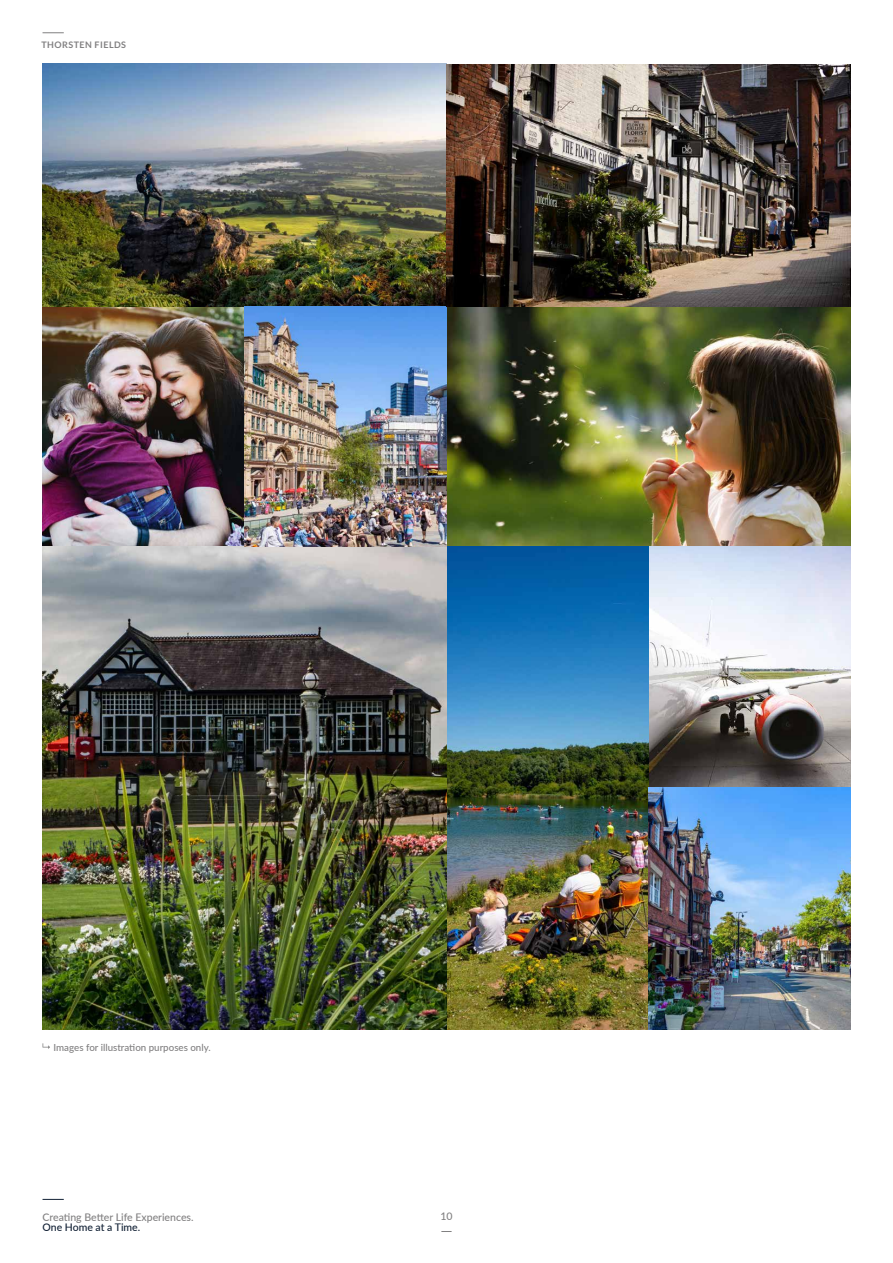
<style>
.page{position:relative;width:893px;height:1263px;background:#fff}
.page>*{position:absolute;margin:0;border:0;box-sizing:border-box;transform-origin:0 0}
.t1{font:500 10.5px "Lato";color:#818081}
.t2{font:500 10.5px "Lato";color:#122135}
.t3{font:500 9.75px "Lato";color:#818081}
.t4{font:700 9px "Lato";letter-spacing:.05em;color:#818081}
</style>
<div class="page">
<img style="left:43px;top:64px;width:807px;height:965px">
<svg style="left:43px;top:1043px;width:7px;height:6px"></svg>
<svg style="left:43px;top:33px;width:21px;height:1px"></svg>
<svg style="left:43px;top:1199px;width:21px;height:1px"></svg>
<p class="t4" style="left:41px;top:40px;width:86px">THORSTEN FIELDS</p>
<p class="t3" style="left:54px;top:1040px;width:159px">Images for illustration purposes only.</p>
<p class="t1" style="left:43px;top:1209px;width:153px">Creating Better Life Experiences.</p>
<p class="t2" style="left:43px;top:1220px;width:99px">One Home at a Time.</p>
<p class="t1" style="left:440px;top:1209px;width:14px">10</p>
</div>
